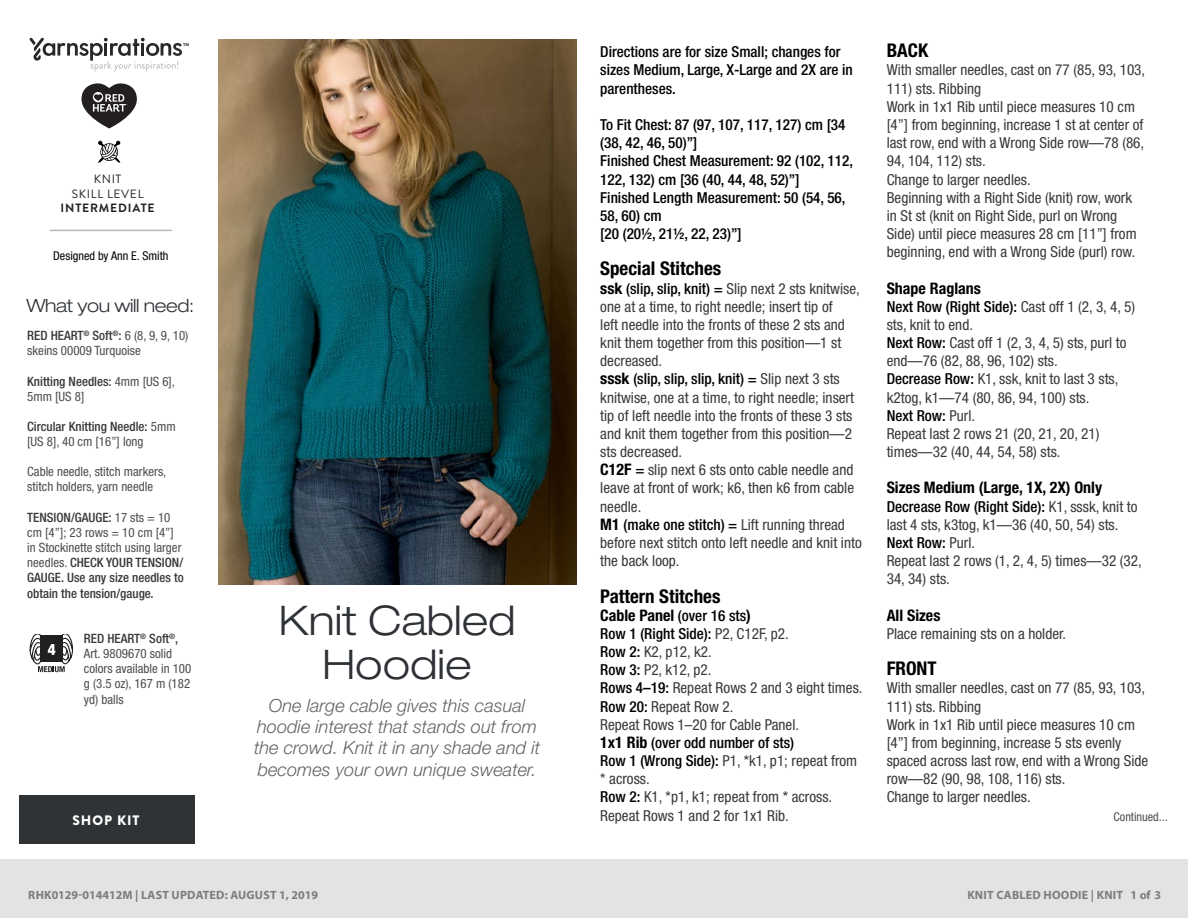
<style>
.page{position:relative;width:1188px;height:918px;background:#fff}
.page>*{position:absolute;margin:0;border:0;box-sizing:border-box;transform-origin:0 0}
.t1{font:300 expanded 40.95px/44px "Helvetica Neue LT Std";color:#2e3236;text-align:center}
.t2{font:700 condensed 18.9px "Helvetica Neue LT Std";color:#000}
.t3{font:italic 300 18.15px/21.1px "Helvetica Neue LT Std";color:#636466;text-align:center}
.t4{font:300 expanded 18.15px "Helvetica Neue LT Std";letter-spacing:-.02em;color:#2e3236}
.t5{font:700 condensed 15.9px "Helvetica Neue LT Std";color:#000}
.t6{font:condensed 15.15px/18.1px "Helvetica Neue LT Std";color:#383839}
.t7{font:500 condensed 15.15px/18.1px "Helvetica Neue LT Std";color:#000}
.t8{font:900 13.65px "Brandon Grotesque";letter-spacing:.065em;color:#fff}
.t9{font:condensed 12.9px/15.1px "Helvetica Neue LT Std";color:#4d4d4f}
.t10{font:500 condensed 12.9px/15.1px "Helvetica Neue LT Std";color:#383839}
.t11{font:condensed 12.15px "Helvetica Neue LT Std";color:#4d4d4f}
.t12{font:condensed 12.15px "Helvetica Neue LT Std";color:#000}
.t13{font:700 12px "Myriad Pro";letter-spacing:.02em;color:#7d7d7d}
.Skill_Level{font:12px "Brandon Grotesque";letter-spacing:.055em;color:#231f20}
.Skill_Level-2{font:700 12px "Brandon Grotesque";letter-spacing:.07em;color:#231f20}
.t14{font:9.9px "Helvetica LT Std";letter-spacing:.02em;color:#000}
.s1{font-weight:500;color:#383839}
.s2{font-weight:400;color:#4d4d4f}
.s3{font-weight:700;font-size:15.9px;color:#000}
.s4{font-weight:500;color:#000}
.s5{font-weight:500;font-size:15.15px}
.s6{font-weight:500;font-size:13.65px}
</style>
<div class="page">
<img style="left:218px;top:39px;width:358px;height:545px">
<svg style="left:29px;top:634px;width:45px;height:38px"></svg>
<div style="left:0;top:860px;width:1188px;height:58px;background:#e4e3e3"></div>
<svg style="left:98px;top:141px;width:22px;height:22px"></svg>
<svg style="left:30px;top:38px;width:159px;height:34px"></svg>
<svg style="left:81px;top:83px;width:56px;height:45px"></svg>
<hr style="left:50px;top:230px;width:122px;height:1px;background:#bbbaba">
<div style="left:19px;top:795px;width:175px;height:48px;background:#2f3336"></div>
<p class="Skill_Level" style="left:94px;top:171px;width:29px">KNIT</p>
<p class="Skill_Level" style="left:72px;top:185px;width:73px">SKILL LEVEL</p>
<p class="Skill_Level-2" style="left:61px;top:200px;width:96px">INTERMEDIATE</p>
<p class="t12" style="left:53px;top:248px;width:117px">Designed by Ann E. Smith</p>
<p class="t4" style="left:26px;top:295px;width:169px">What you will need:</p>
<p class="t9" style="left:27px;top:328px;width:163px"><span class="s1">RED HEART</span><sup>®</sup> <span class="s1">Soft</span><sup>®</sup><span class="s1">:</span> 6 (8, 9, 9, 10) skeins 00009 Turquoise</p>
<p class="t9" style="left:27px;top:373px;width:149px"><span class="s1">Knitting Needles:</span> 4mm [US 6],<br>5mm [US 8]</p>
<p class="t10" style="left:27px;top:419px;width:150px">Circular Knitting Needle: <span class="s2">5mm [US 8], 40 cm [16”] long</span></p>
<p class="t9" style="left:27px;top:464px;width:141px">Cable needle, stitch markers, stitch holders, yarn needle</p>
<p class="t10" style="left:27px;top:509px;width:145px">TENSION/GAUGE: <span class="s2">17 sts = 10</span></p>
<p class="t10" style="left:27px;top:525px;width:158px"><span class="s2">cm [4”]; 23 rows = 10 cm [4”] in Stockinette stitch using larger needles.</span> CHECK YOUR TENSION/<br>GAUGE. Use any size needles to obtain the tension/gauge.</p>
<p class="t9" style="left:84px;top:631px;width:109px"><span class="s1">RED HEART</span><sup>®</sup> <span class="s1">Soft</span><sup>®</sup><span class="s1">,<br></span>Art. 9809670 solid colors available in 100 g (3.5 oz), 167 m (182 yd) balls</p>
<p class="t8" style="left:72px;top:810px;width:69px">SHOP KIT</p>
<p class="t1" style="left:279px;top:598px;width:239px">Knit Cabled<br>Hoodie</p>
<p class="t3" style="left:254px;top:695px;width:288px">One large cable gives this casual hoodie interest that stands out from the crowd. Knit it in any shade and it becomes your own unique sweater.</p>
<p class="t7" style="left:600px;top:43px;width:254px">Directions are for size Small; changes for sizes Medium, Large, X-Large and 2X are in parentheses.</p>
<p class="t7" style="left:600px;top:115px;width:254px">To Fit Chest: 87 (97, 107, 117, 127) cm [34 (38, 42, 46, 50)”]<br>Finished Chest Measurement: 92 (102, 112,<br>122, 132) cm [36 (40, 44, 48, 52)”]<br>Finished Length Measurement: 50 (54, 56,<br>58, 60) cm<br>[20 (20½, 21½, 22, 23)”]</p>
<p class="t2" style="left:600px;top:257px;width:122px">Special Stitches</p>
<p class="t6" style="left:600px;top:279px;width:263px"><span class="s3">ssk</span> <span class="s4">(slip, slip, knit) =</span> Slip next 2 sts knitwise, one at a time, to right needle; insert tip of<br>left needle into the fronts of these 2 sts and knit them together from this position—1 st decreased.<br><span class="s3">sssk</span> <span class="s4">(slip, slip, slip, knit) =</span> Slip next 3 sts knitwise, one at a time, to right needle; insert tip of left needle into the fronts of these 3 sts and knit them together from this position—2 sts decreased.<br><span class="s3">C12F</span> <span class="s4">=</span> slip next 6 sts onto cable needle and leave at front of work; k6, then k6 from cable needle.<br><span class="s3">M1</span> <span class="s4">(make one stitch) =</span> Lift running thread before next stitch onto left needle and knit into the back loop.</p>
<p class="t2" style="left:600px;top:584px;width:122px">Pattern Stitches</p>
<p class="t5" style="left:600px;top:605px;width:152px">Cable Panel <span class="s5">(over 16 sts</span>)</p>
<p class="t6" style="left:600px;top:624px;width:264px"><span class="s4">Row 1 (Right Side):</span> P2, C12F, p2.<br><span class="s4">Row 2:</span> K2, p12, k2.<br><span class="s4">Row 3:</span> P2, k12, p2.<br><span class="s4">Rows 4–19:</span> Repeat Rows 2 and 3 eight times.<br><span class="s4">Row 20:</span> Repeat Row 2.<br>Repeat Rows 1–20 for Cable Panel.<br><span class="s3">1x1 Rib</span> <span class="s4">(over odd number of sts)<br>Row 1 (Wrong Side):</span> P1, *k1, p1; repeat from * across.<br><span class="s4">Row 2:</span> K1, *p1, k1; repeat from * across.<br>Repeat Rows 1 and 2 for 1x1 Rib.</p>
<p class="t2" style="left:887px;top:39px;width:43px">BACK</p>
<p class="t6" style="left:887px;top:61px;width:260px">With smaller needles, cast on 77 (85, 93, 103, 111) sts. Ribbing<br>Work in 1x1 Rib until piece measures 10 cm [4”] from beginning, increase 1 st at center of last row, end with a Wrong Side row—78 (86, 94, 104, 112) sts.<br>Change to larger needles.<br>Beginning with a Right Side (knit) row, work in St st (knit on Right Side, purl on Wrong Side) until piece measures 28 cm [11”] from beginning, end with a Wrong Side (purl) row.</p>
<p class="t5" style="left:887px;top:278px;width:96px">Shape Raglans</p>
<p class="t6" style="left:887px;top:297px;width:250px"><span class="s4">Next Row (Right Side):</span> Cast off 1 (2, 3, 4, 5) sts, knit to end.<br><span class="s4">Next Row:</span> Cast off 1 (2, 3, 4, 5) sts, purl to end—76 (82, 88, 96, 102) sts.<br><span class="s4">Decrease Row:</span> K1, ssk, knit to last 3 sts, k2tog, k1—74 (80, 86, 94, 100) sts.<br><span class="s4">Next Row:</span> Purl.<br>Repeat last 2 rows 21 (20, 21, 20, 21) times—32 (40, 44, 54, 58) sts.</p>
<p class="t5" style="left:887px;top:478px;width:217px">Sizes Medium (Large, 1X, 2X) Only</p>
<p class="t6" style="left:887px;top:497px;width:257px"><span class="s4">Decrease Row (Right Side):</span> K1, sssk, knit to last 4 sts, k3tog, k1—36 (40, 50, 54) sts.<br><span class="s4">Next Row:</span> Purl.<br>Repeat last 2 rows (1, 2, 4, 5) times—32 (32,<br>34, 34) sts.</p>
<p class="t5" style="left:887px;top:605px;width:55px">All Sizes</p>
<p class="t6" style="left:887px;top:624px;width:181px">Place remaining sts on a holder.</p>
<p class="t2" style="left:887px;top:657px;width:51px">FRONT</p>
<p class="t6" style="left:887px;top:679px;width:263px">With smaller needles, cast on 77 (85, 93, 103, 111) sts. Ribbing<br>Work in 1x1 Rib until piece measures 10 cm [4”] from beginning, increase 5 sts evenly spaced across last row, end with a Wrong Side row—82 (90, 98, 108, 116) sts.<br>Change to larger needles.</p>
<p class="t11" style="left:1114px;top:809px;width:56px">Continued...</p>
<p class="t14" style="left:27px;top:891px;width:97px">©2013 Coats &amp; Clark</p>
<p class="t11" style="left:1095px;top:886px;width:55px">Page <span class="s6">1</span> of <span class="s6">3</span></p>
<p class="t13" style="left:28px;top:887px;width:291px">RHK0129-014412M | LAST UPDATED: AUGUST 1, 2019</p>
<p class="t13" style="left:967px;top:887px;width:195px">KNIT CABLED HOODIE | KNIT 1 of 3</p>
</div>
